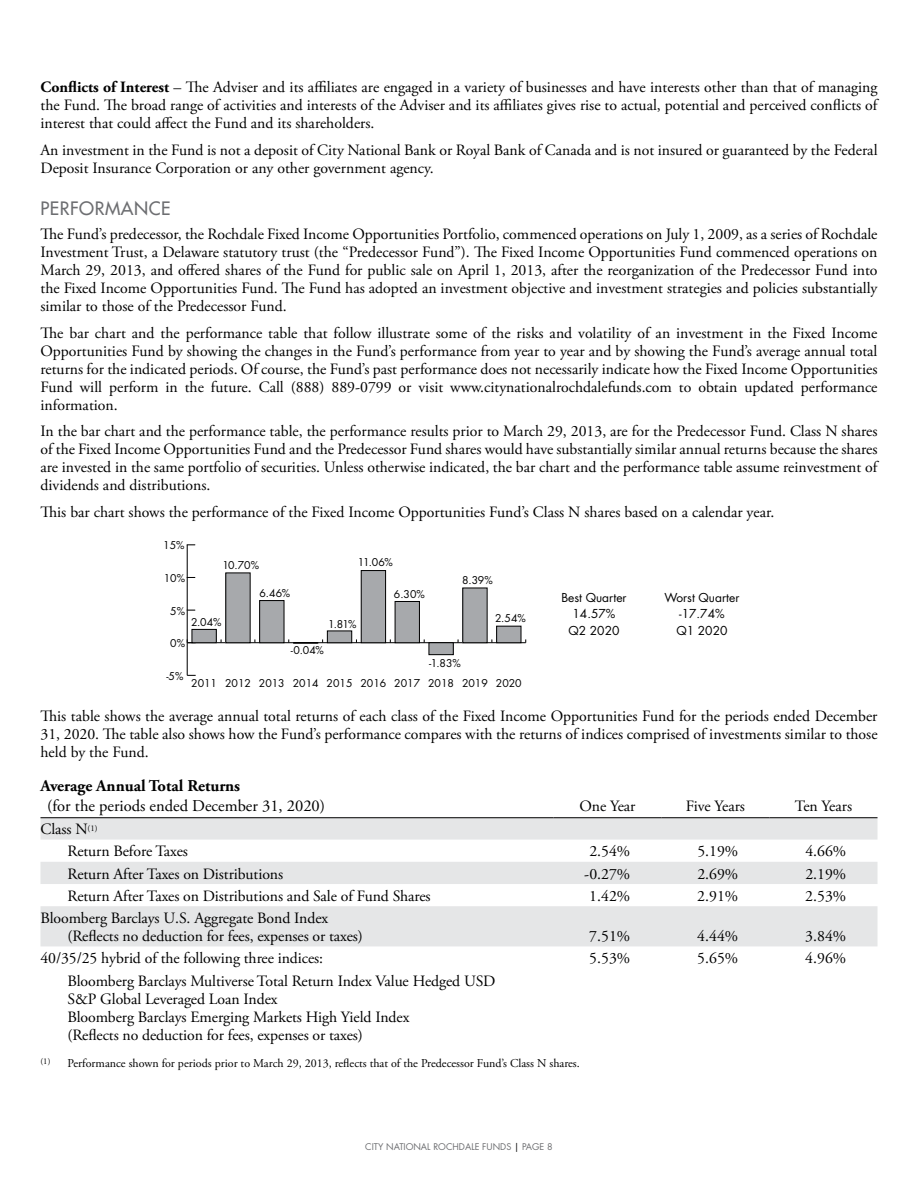
<style>
.page{position:relative;width:918px;height:1188px;background:#fff}
.page>*{position:absolute;margin:0;border:0;box-sizing:border-box;transform-origin:0 0}
.t1{font:500 18px "Futura Std";letter-spacing:.03em;color:#6d6e71}
.t2{font:16.5px "Adobe Garamond Pro";color:#000}
.t3{font:700 16.5px "Adobe Garamond Pro";color:#000}
.t4{font:15.75px/18px "Adobe Garamond Pro";color:#000;text-align:justify}
.t5{font:12px "Adobe Garamond Pro";color:#000}
.t6{font:12px/16.5px "Futura Std";color:#000;text-align:center}
.t7{font:10.5px "Futura Std";color:#000}
.t8{font:9px "Futura Std";color:#6d6e71}
.s1{font-weight:700}
.s2{color:#000}
</style>
<div class="page">
<hr style="left:187px;top:642px;width:339px;height:1px;background:#000">
<hr style="left:187px;top:545px;width:1px;height:130px;background:#000">
<div style="left:192px;top:629px;width:24px;height:14px;background:#a7a9ac"></div>
<div style="left:192px;top:629px;width:25px;height:14px;border:1px solid #000"></div>
<div style="left:226px;top:573px;width:24px;height:70px;background:#a7a9ac"></div>
<div style="left:225px;top:573px;width:26px;height:70px;border:1px solid #000"></div>
<div style="left:260px;top:601px;width:24px;height:42px;background:#a7a9ac"></div>
<div style="left:259px;top:600px;width:25px;height:43px;border:1px solid #000"></div>
<svg style="left:288px;top:639px;width:35px;height:5px"></svg>
<div style="left:327px;top:631px;width:25px;height:12px;background:#a7a9ac"></div>
<div style="left:327px;top:631px;width:25px;height:12px;border:1px solid #000"></div>
<div style="left:361px;top:571px;width:25px;height:72px;background:#a7a9ac"></div>
<div style="left:361px;top:570px;width:25px;height:73px;border:1px solid #000"></div>
<div style="left:395px;top:601px;width:24px;height:42px;background:#a7a9ac"></div>
<div style="left:395px;top:601px;width:25px;height:42px;border:1px solid #000"></div>
<div style="left:429px;top:643px;width:24px;height:12px;background:#a7a9ac"></div>
<div style="left:429px;top:642px;width:25px;height:13px;border:1px solid #000"></div>
<div style="left:463px;top:588px;width:24px;height:55px;background:#a7a9ac"></div>
<div style="left:462px;top:588px;width:26px;height:55px;border:1px solid #000"></div>
<div style="left:497px;top:626px;width:24px;height:17px;background:#a7a9ac"></div>
<div style="left:496px;top:626px;width:25px;height:17px;border:1px solid #000"></div>
<svg style="left:40px;top:818px;width:838px;height:128px;fill:#e5e6e7"></svg>
<hr style="left:40px;top:817px;width:514px;height:1px;background:#000">
<hr style="left:554px;top:817px;width:108px;height:1px;background:#000">
<hr style="left:662px;top:817px;width:108px;height:1px;background:#000">
<hr style="left:770px;top:817px;width:108px;height:1px;background:#000">
<p class="t4" style="left:40px;top:79px;width:839px"><span class="s1">Conflicts of Interest</span> – The Adviser and its affiliates are engaged in a variety of businesses and have interests other than that of managing the Fund. The broad range of activities and interests of the Adviser and its affiliates gives rise to actual, potential and perceived conflicts of interest that could affect the Fund and its shareholders.</p>
<p class="t4" style="left:40px;top:142px;width:839px">An investment in the Fund is not a deposit of City National Bank or Royal Bank of Canada and is not insured or guaranteed by the Federal<br>Deposit Insurance Corporation or any other government agency.</p>
<p class="t1" style="left:40px;top:197px;width:132px">PERFORMANCE</p>
<p class="t4" style="left:40px;top:226px;width:839px">The Fund’s predecessor, the Rochdale Fixed Income Opportunities Portfolio, commenced operations on July 1, 2009, as a series of Rochdale Investment Trust, a Delaware statutory trust (the “Predecessor Fund”). The Fixed Income Opportunities Fund commenced operations on March 29, 2013, and offered shares of the Fund for public sale on April 1, 2013, after the reorganization of the Predecessor Fund into the Fixed Income Opportunities Fund. The Fund has adopted an investment objective and investment strategies and policies substantially similar to those of the Predecessor Fund.</p>
<p class="t4" style="left:40px;top:324px;width:839px">The bar chart and the performance table that follow illustrate some of the risks and volatility of an investment in the Fixed Income Opportunities Fund by showing the changes in the Fund’s performance from year to year and by showing the Fund’s average annual total returns for the indicated periods. Of course, the Fund’s past performance does not necessarily indicate how the Fixed Income Opportunities Fund will perform in the future. Call (888) 889-0799 or visit www.citynationalrochdalefunds.com to obtain updated performance information.</p>
<p class="t4" style="left:40px;top:423px;width:839px">In the bar chart and the performance table, the performance results prior to March 29, 2013, are for the Predecessor Fund. Class N shares of the Fixed Income Opportunities Fund and the Predecessor Fund shares would have substantially similar annual returns because the shares are invested in the same portfolio of securities. Unless otherwise indicated, the bar chart and the performance table assume reinvestment of dividends and distributions.</p>
<p class="t4" style="left:40px;top:504px;width:735px">This bar chart shows the performance of the Fixed Income Opportunities Fund’s Class N shares based on a calendar year.</p>
<p class="t7" style="left:163px;top:539px;width:23px">15%</p>
<p class="t7" style="left:164px;top:572px;width:23px">10%</p>
<p class="t7" style="left:170px;top:604px;width:16px">5%</p>
<p class="t7" style="left:222px;top:559px;width:38px">10.70%</p>
<p class="t7" style="left:259px;top:587px;width:32px">6.46%</p>
<p class="t7" style="left:191px;top:616px;width:32px">2.04%</p>
<p class="t7" style="left:358px;top:556px;width:36px">11.06%</p>
<p class="t7" style="left:328px;top:617px;width:30px">1.81%</p>
<p class="t7" style="left:394px;top:587px;width:32px">6.30%</p>
<p class="t7" style="left:170px;top:637px;width:16px">0%</p>
<p class="t7" style="left:291px;top:644px;width:35px">-0.04%</p>
<p class="t7" style="left:462px;top:574px;width:32px">8.39%</p>
<p class="t7" style="left:495px;top:611px;width:32px">2.54%</p>
<p class="t7" style="left:166px;top:669px;width:19px">-5%</p>
<p class="t7" style="left:429px;top:656px;width:33px">-1.83%</p>
<p class="t7" style="left:191px;top:676px;width:332px">2011 2012 2013 2014 2015 2016 2017 2018 2019 2020</p>
<p class="t6" style="left:561px;top:589px;width:67px">Best Quarter<br>14.57%<br>Q2 2020</p>
<p class="t6" style="left:665px;top:589px;width:76px">Worst Quarter -17.74%<br>Q1 2020</p>
<p class="t4" style="left:40px;top:708px;width:839px">This table shows the average annual total returns of each class of the Fixed Income Opportunities Fund for the periods ended December 31, 2020. The table also shows how the Fund’s performance compares with the returns of indices comprised of investments similar to those held by the Fund.</p>
<p class="t3" style="left:40px;top:776px;width:201px">Average Annual Total Returns</p>
<p class="t2" style="left:47px;top:795px;width:279px">(for the periods ended December 31, 2020)</p>
<p class="t4" style="left:579px;top:797px;width:58px">One Year</p>
<p class="t4" style="left:686px;top:797px;width:61px">Five Years</p>
<p class="t4" style="left:795px;top:797px;width:59px">Ten Years</p>
<p class="t4" style="left:67px;top:819px;width:122px;line-height:22.2px;text-indent:-27px">Class N<sup>(1)<br></sup>Return Before Taxes</p>
<p class="t4" style="left:589px;top:843px;width:42px">2.54%</p>
<p class="t4" style="left:697px;top:843px;width:42px">5.19%</p>
<p class="t4" style="left:805px;top:843px;width:42px">4.66%</p>
<p class="t4" style="left:67px;top:865px;width:217px">Return After Taxes on Distributions</p>
<p class="t4" style="left:584px;top:865px;width:47px">-0.27%</p>
<p class="t4" style="left:697px;top:865px;width:42px">2.69%</p>
<p class="t4" style="left:805px;top:865px;width:42px">2.19%</p>
<p class="t4" style="left:67px;top:887px;width:365px">Return After Taxes on Distributions and Sale of Fund Shares</p>
<p class="t4" style="left:589px;top:887px;width:42px">1.42%</p>
<p class="t4" style="left:697px;top:887px;width:42px">2.91%</p>
<p class="t4" style="left:805px;top:887px;width:42px">2.53%</p>
<p class="t4" style="left:67px;top:910px;width:297px;text-indent:-27px">Bloomberg Barclays U.S. Aggregate Bond Index (Reflects no deduction for fees, expenses or taxes)</p>
<p class="t4" style="left:589px;top:928px;width:42px">7.51%</p>
<p class="t4" style="left:697px;top:928px;width:42px">4.44%</p>
<p class="t4" style="left:805px;top:928px;width:42px">3.84%</p>
<p class="t4" style="left:40px;top:950px;width:284px">40/35/25 hybrid of the following three indices:</p>
<p class="t4" style="left:589px;top:950px;width:42px">5.53%</p>
<p class="t4" style="left:697px;top:950px;width:42px">5.65%</p>
<p class="t4" style="left:805px;top:950px;width:42px">4.96%</p>
<p class="t4" style="left:67px;top:972px;width:430px;text-align:left">Bloomberg Barclays Multiverse Total Return Index Value Hedged USD S&amp;P Global Leveraged Loan Index<br>Bloomberg Barclays Emerging Markets High Yield Index<br>(Reflects no deduction for fees, expenses or taxes)</p>
<p class="t5" style="left:40px;top:1056px;width:541px"><sup>(1)</sup> Performance shown for periods prior to March 29, 2013, reflects that of the Predecessor Fund’s Class N shares.</p>
<p class="t8" style="left:365px;top:1140px;width:189px">CITY NATIONAL ROCHDALE FUNDS <span class="s2">|</span> PAGE 8</p>
</div>
